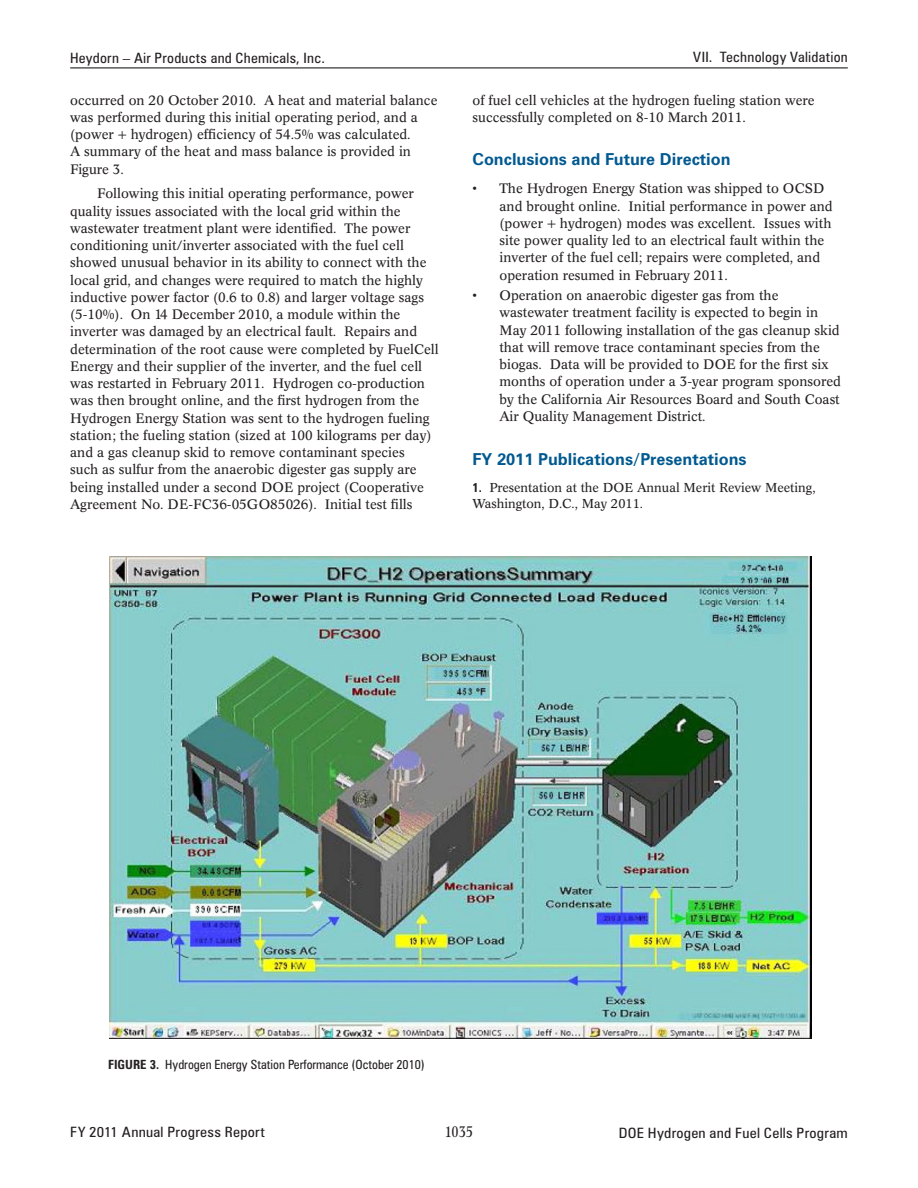
<style>
.page{position:relative;width:918px;height:1188px;background:#fff}
.page>*{position:absolute;margin:0;border:0;box-sizing:border-box;transform-origin:0 0}
._1_RptObjHead{font:700 16.5px "Zurich BT";color:#005990}
.t1{font:condensed 15px "Concorde BE";color:#231f20}
.t2{font:condensed 14.25px "Zurich BT";letter-spacing:.015em;color:#231f20;scale:1.05 1}
.t3{font:condensed 14.25px "Zurich BT";letter-spacing:.015em;color:#231f20;scale:1.08 1}
._1_Body_text{font:13.5px/17.2px "Concorde BE";color:#231f20}
._1_Bulleted_7{font:13.5px/17.2px "Concorde BE";color:#231f20}
._1_Bulleted{font:13.5px/17.2px "Concorde BE";color:#231f20}
._1_Reference{font:12.75px/16.5px "Concorde BE";color:#231f20}
._1_FigureTitle{font:condensed 12.75px "Zurich BT";color:#231f20}
.s1{font-family:"Zurich BT";font-weight:700;font-stretch:condensed}
.s2{font-weight:700}
</style>
<div class="page">
<hr style="left:70px;top:67px;width:778px;height:1px;background:#231f20">
<img style="left:110px;top:556px;width:702px;height:482px">
<p class="t2" style="left:70px;top:49px;width:244px">Heydorn – Air Products and Chemicals, Inc.</p>
<p class="t2" style="left:693px;top:49px;width:149px">VII. Technology Validation</p>
<p class="_1_Body_text" style="left:70px;top:91px;width:369px">occurred on 20 October 2010. A heat and material balance was performed during this initial operating period, and a (power + hydrogen) efficiency of 54.5% was calculated.<br>A summary of the heat and mass balance is provided in Figure 3.</p>
<p class="_1_Body_text" style="left:70px;top:185px;width:370px;text-indent:27px">Following this initial operating performance, power quality issues associated with the local grid within the wastewater treatment plant were identified. The power conditioning unit/inverter associated with the fuel cell showed unusual behavior in its ability to connect with the local grid, and changes were required to match the highly inductive power factor (0.6 to 0.8) and larger voltage sags (5-10%). On 14 December 2010, a module within the inverter was damaged by an electrical fault. Repairs and determination of the root cause were completed by FuelCell Energy and their supplier of the inverter, and the fuel cell was restarted in February 2011. Hydrogen co-production was then brought online, and the first hydrogen from the Hydrogen Energy Station was sent to the hydrogen fueling station; the fueling station (sized at 100 kilograms per day) and a gas cleanup skid to remove contaminant species<br>such as sulfur from the anaerobic digester gas supply are being installed under a second DOE project (Cooperative Agreement No. DE-FC36-05GO85026). Initial test fills</p>
<p class="_1_Body_text" style="left:472px;top:91px;width:344px">of fuel cell vehicles at the hydrogen fueling station were successfully completed on 8-10 March 2011.</p>
<p class="_1_RptObjHead" style="left:472px;top:150px;width:260px">Conclusions and Future Direction</p>
<p class="_1_Bulleted" style="left:500px;top:180px;width:335px;text-indent:-27px">• The Hydrogen Energy Station was shipped to OCSD and brought online. Initial performance in power and (power + hydrogen) modes was excellent. Issues with site power quality led to an electrical fault within the inverter of the fuel cell; repairs were completed, and operation resumed in February 2011.</p>
<p class="_1_Bulleted_7" style="left:500px;top:287px;width:343px;text-indent:-27px">• Operation on anaerobic digester gas from the wastewater treatment facility is expected to begin in May 2011 following installation of the gas cleanup skid that will remove trace contaminant species from the biogas. Data will be provided to DOE for the first six months of operation under a 3-year program sponsored by the California Air Resources Board and South Coast Air Quality Management District.</p>
<p class="_1_RptObjHead" style="left:472px;top:449px;width:276px">FY 2011 Publications/Presentations</p>
<p class="_1_Reference" style="left:472px;top:479px;width:345px"><span class="s1">1.</span> Presentation at the DOE Annual Merit Review Meeting,<br>Washington, D.C., May 2011.</p>
<p class="_1_FigureTitle" style="left:108px;top:1057px;width:318px"><span class="s2">FIGURE 3.</span> Hydrogen Energy Station Performance (October 2010)</p>
<p class="t3" style="left:70px;top:1124px;width:182px">FY 2011 Annual Progress Report</p>
<p class="t1" style="left:445px;top:1123px;width:30px">1035</p>
<p class="t3" style="left:619px;top:1124px;width:213px">DOE Hydrogen and Fuel Cells Program</p>
</div>
